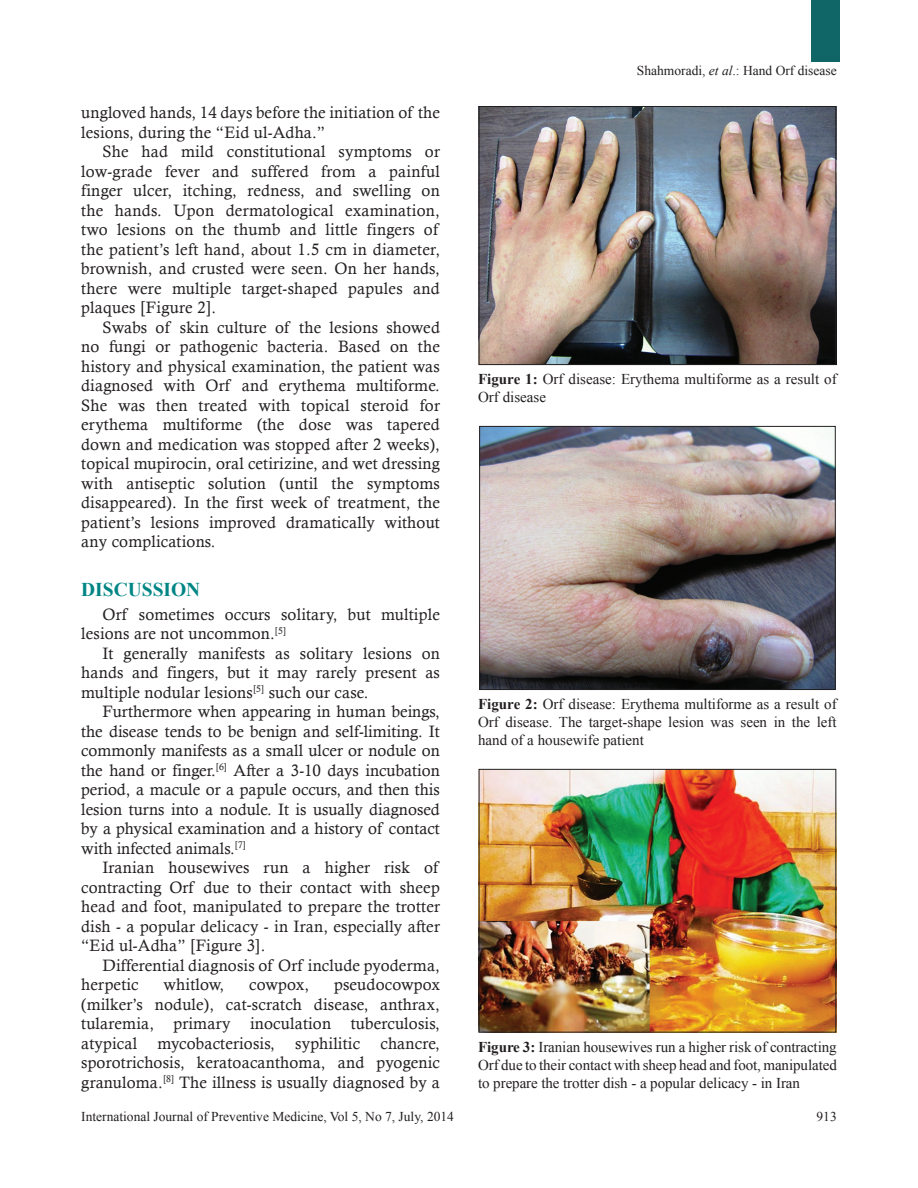
<style>
.page{position:relative;width:918px;height:1188px;background:#fff}
.page>*{position:absolute;margin:0;border:0;box-sizing:border-box;transform-origin:0 0}
.t1{font:700 19.5px "Times New Roman";color:#008585}
.TX{font:16.5px/19.5px "Calisto";letter-spacing:.01em;color:#231f20;text-align:justify}
.FGC{font:15px/18px "Times New Roman";color:#231f20;text-align:justify}
.VRF{font:13.5px "Times New Roman";color:#231f20}
.R_FOLIO{font:13.5px "Times New Roman";color:#231f20}
.s1{font-style:italic}
.s2{font-weight:700}
</style>
<div class="page">
<div style="left:811px;top:0;width:29px;height:61px;background:#106667"></div>
<img style="left:481px;top:428px;width:352px;height:260px">
<div style="left:479px;top:426px;width:356px;height:264px;border:1px solid #231f20"></div>
<img style="left:481px;top:771px;width:353px;height:259px">
<div style="left:479px;top:769px;width:357px;height:263px;border:1px solid #231f20"></div>
<img style="left:481px;top:108px;width:353px;height:255px">
<div style="left:479px;top:106px;width:357px;height:259px;border:1px solid #231f20"></div>
<p class="TX" style="left:81px;top:102px;width:360px">ungloved hands, 14 days before the initiation of the lesions, during the “Eid ul‑Adha.”</p>
<p class="TX" style="left:81px;top:141px;width:360px;text-indent:21px">She had mild constitutional symptoms or low‑grade fever and suffered from a painful finger ulcer, itching, redness, and swelling on the hands. Upon dermatological examination, two lesions on the thumb and little fingers of the patient’s left hand, about 1.5 cm in diameter, brownish, and crusted were seen. On her hands, there were multiple target‑shaped papules and plaques [Figure 2].</p>
<p class="TX" style="left:81px;top:317px;width:360px;text-indent:21px">Swabs of skin culture of the lesions showed no fungi or pathogenic bacteria. Based on the history and physical examination, the patient was diagnosed with Orf and erythema multiforme.<br>She was then treated with topical steroid for erythema multiforme (the dose was tapered down and medication was stopped after 2 weeks), topical mupirocin, oral cetirizine, and wet dressing with antiseptic solution (until the symptoms disappeared). In the first week of treatment, the patient’s lesions improved dramatically without any complications.</p>
<h1 class="t1" style="left:81px;top:576px;width:121px">DISCUSSION</h1>
<p class="TX" style="left:81px;top:604px;width:360px;text-indent:21px">Orf sometimes occurs solitary, but multiple lesions are not uncommon.<sup>[5]</sup></p>
<p class="TX" style="left:81px;top:643px;width:360px;text-indent:21px">It generally manifests as solitary lesions on hands and fingers, but it may rarely present as multiple nodular lesions<sup>[5]</sup> such our case.</p>
<p class="TX" style="left:81px;top:702px;width:360px;text-indent:21px">Furthermore when appearing in human beings, the disease tends to be benign and self‑limiting. It commonly manifests as a small ulcer or nodule on the hand or finger.<sup>[6]</sup> After a 3‑10 days incubation period, a macule or a papule occurs, and then this lesion turns into a nodule. It is usually diagnosed by a physical examination and a history of contact with infected animals.<sup>[7]</sup></p>
<p class="TX" style="left:81px;top:858px;width:360px;text-indent:21px">Iranian housewives run a higher risk of contracting Orf due to their contact with sheep head and foot, manipulated to prepare the trotter dish ‑ a popular delicacy ‑ in Iran, especially after “Eid ul‑Adha” [Figure 3].</p>
<p class="TX" style="left:81px;top:955px;width:360px;text-indent:21px">Differential diagnosis of Orf include pyoderma, herpetic</p>
<p class="TX" style="left:164px;top:975px;width:62px">whitlow,</p>
<p class="TX" style="left:249px;top:975px;width:61px">cowpox,</p>
<p class="TX" style="left:81px;top:975px;width:360px;text-indent:253px">pseudocowpox (milker’s nodule), cat‑scratch disease, anthrax, tularemia, primary inoculation tuberculosis, atypical mycobacteriosis, syphilitic chancre, sporotrichosis, keratoacanthoma, and pyogenic granuloma.<sup>[8]</sup> The illness is usually diagnosed by a</p>
<p class="VRF" style="left:637px;top:62px;width:201px">Shahmoradi, <span class="s1">et al</span>.: Hand Orf disease</p>
<p class="FGC" style="left:478px;top:370px;width:360px"><span class="s2">Figure 1:</span> Orf disease: Erythema multiforme as a result of<br>Orf disease</p>
<p class="FGC" style="left:478px;top:695px;width:360px"><span class="s2">Figure 2:</span> Orf disease: Erythema multiforme as a result of Orf disease. The target-shape lesion was seen in the left hand of a housewife patient</p>
<p class="FGC" style="left:478px;top:1037px;width:360px"><span class="s2">Figure 3:</span> Iranian housewives run a higher risk of contracting Orf due to their contact with sheep head and foot, manipulated to prepare the trotter dish - a popular delicacy - in Iran</p>
<p class="VRF" style="left:81px;top:1108px;width:374px">International Journal of Preventive Medicine, Vol 5, No 7, July, 2014</p>
<p class="R_FOLIO" style="left:817px;top:1107px;width:22px">913</p>
</div>
